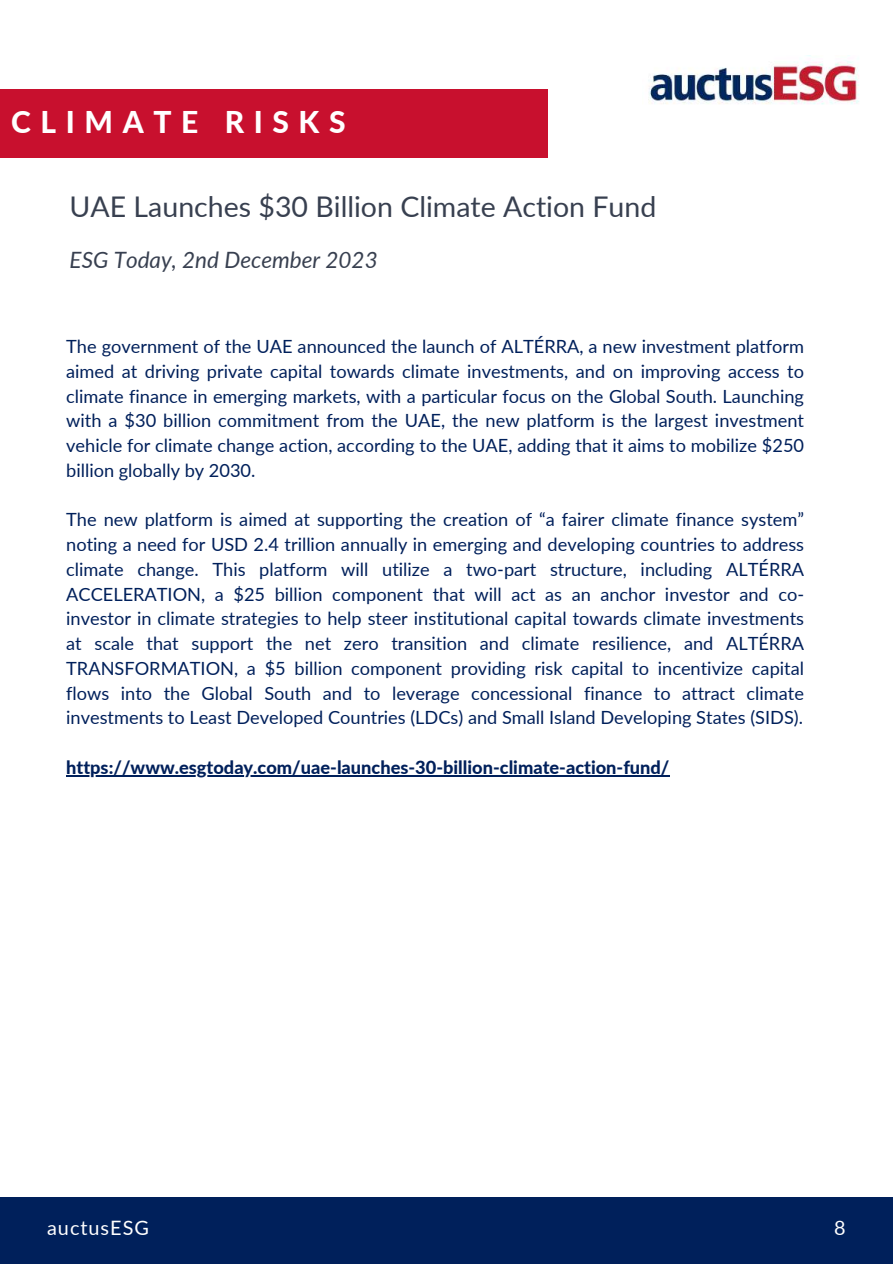
<style>
.page{position:relative;width:893px;height:1264px;background:#fff}
.page>*{position:absolute;margin:0;border:0;box-sizing:border-box;transform-origin:0 0}
.t1{font:800 30px "Lato";letter-spacing:.32em;color:#fff}
.t2{font:28.5px "Lato";color:#384050}
.t3{font:italic 22.5px "Lato";color:#384050}
.t4{font:19.8px "Lato";letter-spacing:.05em;color:#fff}
.t5{font:18.15px/24.8px "Lato";color:#00205b;text-align:justify}
.t6{font:800 18.15px "Lato";color:#00205b}
</style>
<div class="page">
<div style="left:0;top:1197px;width:892px;height:66px;background:#00205b"></div>
<div style="left:0;top:89px;width:547px;height:68px;background:#c8102e"></div>
<img style="left:648px;top:60px;width:211px;height:45px">
<hr style="left:66px;top:775px;width:603px;height:1px;background:#00205b">
<h1 class="t1" style="left:11px;top:103px;width:336px">CLIMATE RISKS</h1>
<h2 class="t2" style="left:70px;top:189px;width:588px">UAE Launches $30 Billion Climate Action Fund</h2>
<p class="t3" style="left:70px;top:246px;width:309px">ESG Today, 2nd December 2023</p>
<p class="t5" style="left:66px;top:333px;width:739px">The government of the UAE announced the launch of ALTÉRRA, a new investment platform aimed at driving private capital towards climate investments, and on improving access to climate finance in emerging markets, with a particular focus on the Global South. Launching with a $30 billion commitment from the UAE, the new platform is the largest investment vehicle for climate change action, according to the UAE, adding that it aims to mobilize $250 billion globally by 2030.</p>
<p class="t5" style="left:66px;top:507px;width:739px">The new platform is aimed at supporting the creation of “a fairer climate finance system” noting a need for USD 2.4 trillion annually in emerging and developing countries to address climate change. This platform will utilize a two-part structure, including ALTÉRRA ACCELERATION, a $25 billion component that will act as an anchor investor and co&shy;investor in climate strategies to help steer institutional capital towards climate investments at scale that support the net zero transition and climate resilience, and ALTÉRRA TRANSFORMATION, a $5 billion component providing risk capital to incentivize capital flows into the Global South and to leverage concessional finance to attract climate investments to Least Developed Countries (LDCs) and Small Island Developing States (SIDS).</p>
<p class="t6" style="left:66px;top:756px;width:604px">https://www.esgtoday.com/uae-launches-30-billion-climate-action-fund/</p>
<p class="t4" style="left:47px;top:1215px;width:103px">auctusESG</p>
<p class="t4" style="left:834px;top:1215px;width:13px">8</p>
</div>
